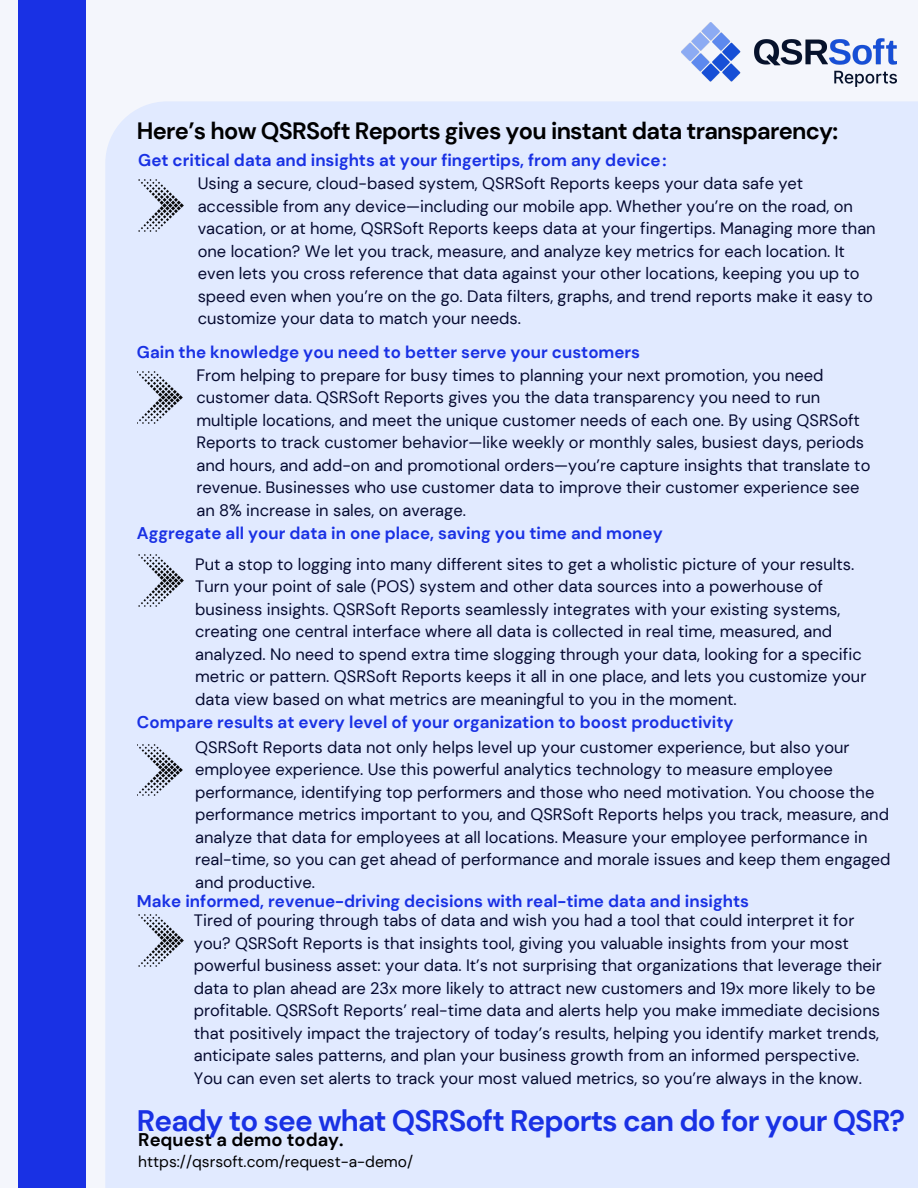
<style>
.page{position:relative;width:918px;height:1188px;background:#f4f6fc}
.page>*{position:absolute;margin:0;border:0;box-sizing:border-box;transform-origin:0 0}
.t1{font:700 29.55px "DM Sans";letter-spacing:-.03em;color:#1931e4}
.t2{font:700 23.55px "DM Sans";letter-spacing:-.03em;color:#000}
.t3{font:700 18.3px "DM Sans";color:#000}
.t4{font:700 16.95px "DM Sans";color:#1931e4}
.t5{font:16.5px/22.5px "DM Sans";color:#050a30}
.t6{font:15.6px "DM Sans";color:#000}
</style>
<div class="page">
<div style="left:18px;top:0;width:68px;height:1188px;background:#1931e4"></div>
<div style="left:105px;top:101px;width:813px;height:1087px;background:#e1eaff"></div>
<img style="left:138px;top:180px;width:45px;height:52px">
<img style="left:137px;top:372px;width:45px;height:52px">
<img style="left:138px;top:555px;width:45px;height:51px">
<img style="left:137px;top:744px;width:45px;height:52px">
<img style="left:138px;top:915px;width:45px;height:52px">
<img style="left:681px;top:22px;width:215px;height:64px">
<p class="t2" style="left:137px;top:116px;width:703px">Here’s how QSRSoft Reports gives you instant data transparency:</p>
<h2 class="t4" style="left:138px;top:150px;width:530px">Get critical data and insights at your fingertips, from any device:</h2>
<h3 class="t5" style="left:198px;top:172px;width:679px">Using a secure, cloud-based system, QSRSoft Reports keeps your data safe yet accessible from any device—including our mobile app. Whether you’re on the road, on vacation, or at home, QSRSoft Reports keeps data at your fingertips. Managing more than one location? We let you track, measure, and analyze key metrics for each location. It even lets you cross reference that data against your other locations, keeping you up to speed even when you’re on the go. Data filters, graphs, and trend reports make it easy to customize your data to match your needs.</h3>
<p class="t4" style="left:137px;top:341px;width:505px">Gain the knowledge you need to better serve your customers</p>
<h3 class="t5" style="left:196px;top:364px;width:675px">From helping to prepare for busy times to planning your next promotion, you need customer data. QSRSoft Reports gives you the data transparency you need to run multiple locations, and meet the unique customer needs of each one. By using QSRSoft Reports to track customer behavior—like weekly or monthly sales, busiest days, periods and hours, and add-on and promotional orders—you’re capture insights that translate to revenue. Businesses who use customer data to improve their customer experience see an 8% increase in sales, on average.</h3>
<p class="t4" style="left:137px;top:522px;width:527px">Aggregate all your data in one place, saving you time and money</p>
<p class="t5" style="left:195px;top:553px;width:673px">Put a stop to logging into many different sites to get a wholistic picture of your results.<br>Turn your point of sale (POS) system and other data sources into a powerhouse of business insights. QSRSoft Reports seamlessly integrates with your existing systems, creating one central interface where all data is collected in real time, measured, and analyzed. No need to spend extra time slogging through your data, looking for a specific metric or pattern. QSRSoft Reports keeps it all in one place, and lets you customize your data view based on what metrics are meaningful to you in the moment.</p>
<p class="t4" style="left:137px;top:711px;width:598px">Compare results at every level of your organization to boost productivity</p>
<h3 class="t5" style="left:195px;top:736px;width:697px">QSRSoft Reports data not only helps level up your customer experience, but also your employee experience. Use this powerful analytics technology to measure employee performance, identifying top performers and those who need motivation. You choose the performance metrics important to you, and QSRSoft Reports helps you track, measure, and analyze that data for employees at all locations. Measure your employee performance in real-time, so you can get ahead of performance and morale issues and keep them engaged and productive.</h3>
<p class="t4" style="left:137px;top:890px;width:614px">Make informed, revenue-driving decisions with real-time data and insights</p>
<p class="t5" style="left:194px;top:909px;width:690px">Tired of pouring through tabs of data and wish you had a tool that could interpret it for you? QSRSoft Reports is that insights tool, giving you valuable insights from your most powerful business asset: your data. It’s not surprising that organizations that leverage their data to plan ahead are 23x more likely to attract new customers and 19x more likely to be profitable. QSRSoft Reports’ real-time data and alerts help you make immediate decisions that positively impact the trajectory of today’s results, helping you identify market trends, anticipate sales patterns, and plan your business growth from an informed perspective.<br>You can even set alerts to track your most valued metrics, so you’re always in the know.</p>
<p class="t1" style="left:137px;top:1101px;width:770px">Ready to see what QSRSoft Reports can do for your QSR?</p>
<p class="t6" style="left:138px;top:1151px;width:276px">https://qsrsoft.com/request-a-demo/</p>
<h3 class="t3" style="left:138px;top:1127px;width:207px">Request a demo today.</h3>
</div>
